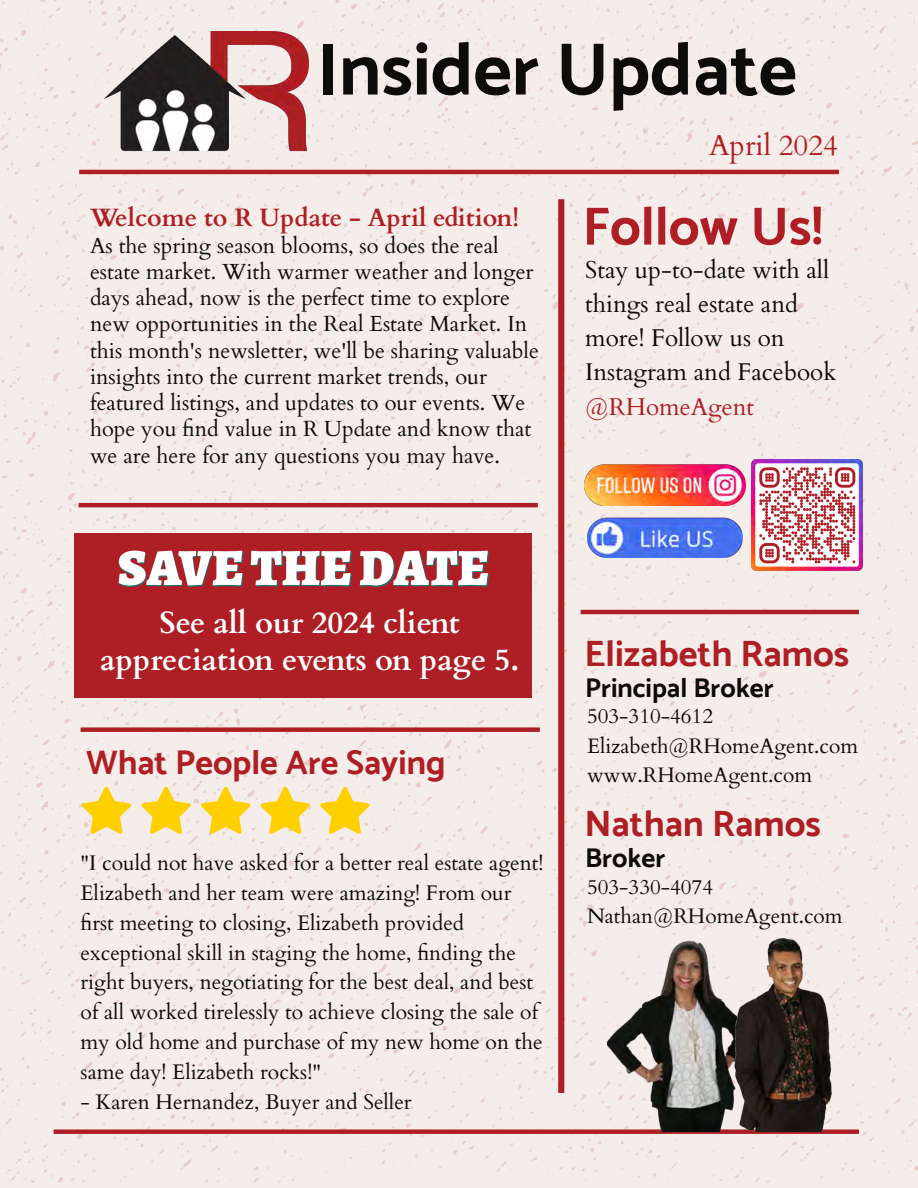
<style>
.page{position:relative;width:918px;height:1188px;background:#fff}
.page>*{position:absolute;margin:0;border:0;box-sizing:border-box;transform-origin:0 0}
.t1{font:700 74.55px "Catamaran";color:#0d0c0a}
.t2{font:700 54px "Catamaran";color:#ad1f24}
.t3{font:900 52.05px "Alegreya SC";color:#fff}
.t4{font:700 36.6px "Catamaran";color:#ad1f24}
.t5{font:700 34.2px "Catamaran";color:#ad1f24}
.t6{font:700 30.75px/36.9px "Cardo";color:#fff;text-align:center}
.t7{font:28.95px "Cardo";color:#ad1f24}
.t8{font:700 27px "Catamaran";color:#0d0c0a}
.t9{font:700 25.05px "Cardo";color:#ad1f24}
.t10{font:24.3px/34.2px "Cardo";color:#0d0c0a}
.t11{font:24.3px "Cardo";color:#ad1f24}
.t12{font:21.9px/26.2px "Cardo";color:#0d0c0a}
.t13{font:21.15px/29.8px "Cardo";color:#0d0c0a}
.t14{font:21px/29.5px "Cardo";color:#0d0c0a}
</style>
<div class="page">
<div style="left:0;top:0;width:918px;height:1182px;background:#f5ede9"></div>
<img style="left:105px;top:32px;width:203px;height:123px">
<hr style="left:79px;top:170px;width:760px;height:4px;background:#ad1f24">
<img style="left:752px;top:460px;width:111px;height:113px">
<img style="left:760px;top:468px;width:95px;height:95px">
<img style="left:584px;top:460px;width:161px;height:45px">
<img style="left:587px;top:514px;width:156px;height:44px">
<div style="left:54px;top:1129px;width:805px;height:5px;background:#ad1f24"></div>
<div style="left:558px;top:199px;width:6px;height:894px;background:#ad1f24"></div>
<hr style="left:581px;top:610px;width:278px;height:4px;background:#ad1f24">
<svg style="left:81px;top:786px;width:51px;height:48px"></svg>
<svg style="left:141px;top:786px;width:50px;height:48px"></svg>
<svg style="left:200px;top:786px;width:51px;height:48px"></svg>
<svg style="left:260px;top:786px;width:51px;height:48px"></svg>
<svg style="left:320px;top:786px;width:50px;height:48px"></svg>
<hr style="left:79px;top:503px;width:459px;height:4px;background:#ad1f24">
<div style="left:75px;top:534px;width:457px;height:164px;background:#ad1f24"></div>
<img style="left:78px;top:516px;width:470px;height:99px">
<img style="left:607px;top:941px;width:128px;height:191px">
<div style="left:81px;top:727px;width:459px;height:5px;background:#ad1f24"></div>
<img style="left:735px;top:938px;width:97px;height:194px">
<h1 class="t1" style="left:317px;top:25px;width:482px">Insider Update</h1>
<h3 class="t7" style="left:709px;top:122px;width:130px">April 2024</h3>
<p class="t9" style="left:90px;top:198px;width:431px">Welcome to R Update - April edition!</p>
<p class="t12" style="left:90px;top:231px;width:451px">As the spring season blooms, so does the real estate market. With warmer weather and longer days ahead, now is the perfect time to explore new opportunities in the Real Estate Market. In this month's newsletter, we'll be sharing valuable insights into the current market trends, our featured listings, and updates to our events. We hope you find value in R Update and know that we are here for any questions you may have.</p>
<h3 class="t3" style="left:118px;top:527px;width:372px">SAVE THE DATE</h3>
<h3 class="t6" style="left:100px;top:602px;width:421px">See all our 2024 client appreciation events on page 5.</h3>
<h3 class="t5" style="left:86px;top:742px;width:361px">What People Are Saying</h3>
<p class="t13" style="left:81px;top:847px;width:464px">"I could not have asked for a better real estate agent!<br>Elizabeth and her team were amazing! From our first meeting to closing, Elizabeth provided exceptional skill in staging the home, finding the right buyers, negotiating for the best deal, and best of all worked tirelessly to achieve closing the sale of my old home and purchase of my new home on the same day! Elizabeth rocks!"</p>
<p class="t13" style="left:81px;top:1085px;width:333px">- Karen Hernandez, Buyer and Seller</p>
<h2 class="t2" style="left:582px;top:194px;width:242px">Follow Us!</h2>
<p class="t10" style="left:585px;top:251px;width:253px">Stay up-to-date with all things real estate and more! Follow us on<br>Instagram and Facebook</p>
<p class="t11" style="left:585px;top:387px;width:171px">@RHomeAgent</p>
<h3 class="t4" style="left:584px;top:632px;width:266px">Elizabeth Ramos</h3>
<p class="t8" style="left:585px;top:672px;width:190px">Principal Broker</p>
<p class="t14" style="left:587px;top:700px;width:273px">503-310-4612<br>Elizabeth@RHomeAgent.com</p>
<p class="t14" style="left:587px;top:759px;width:227px">www.RHomeAgent.com</p>
<h3 class="t4" style="left:584px;top:802px;width:238px">Nathan Ramos</h3>
<p class="t8" style="left:585px;top:842px;width:82px">Broker</p>
<p class="t14" style="left:587px;top:871px;width:257px">503-330-4074<br>Nathan@RHomeAgent.com</p>
</div>
